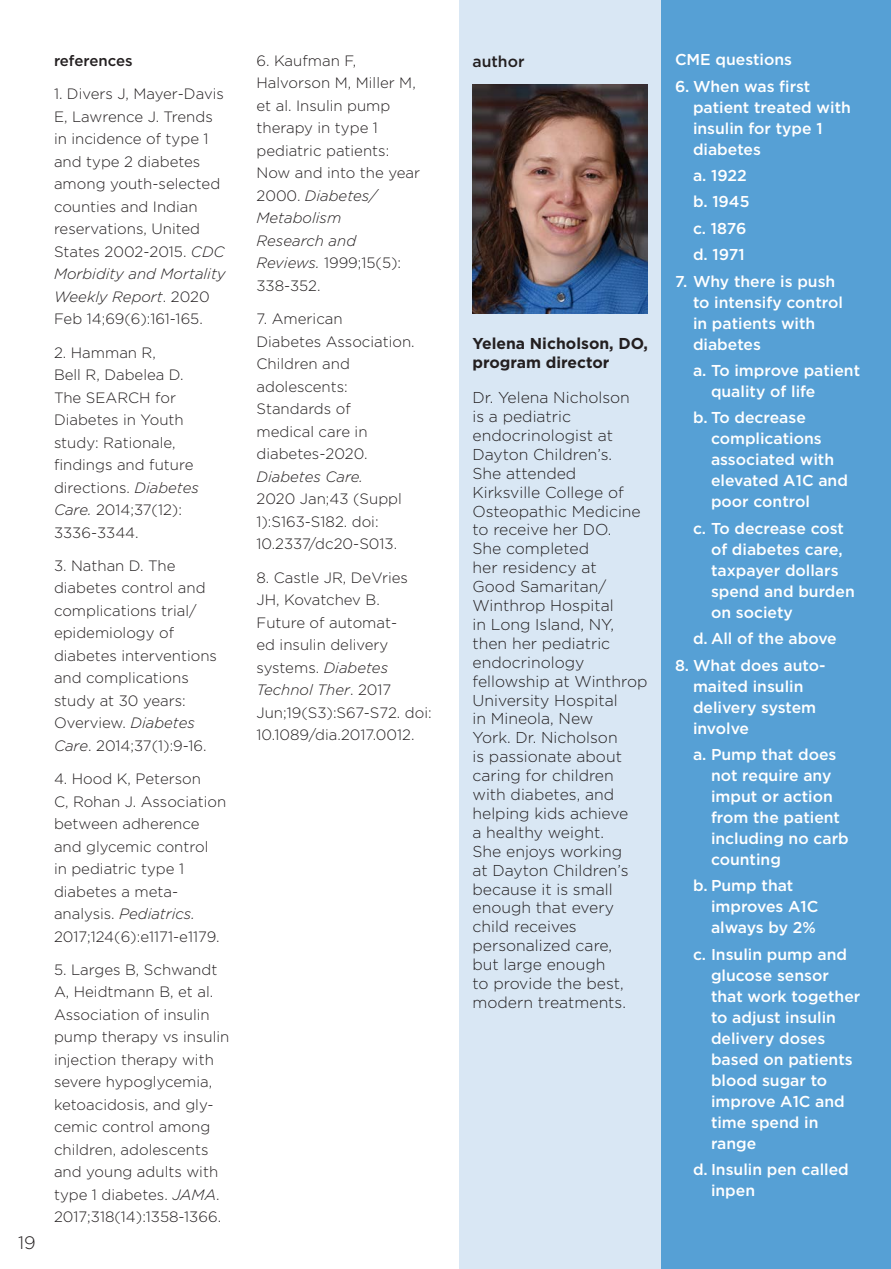
<style>
.page{position:relative;width:891px;height:1269px;background:#fff}
.page>*{position:absolute;margin:0;border:0;box-sizing:border-box;transform-origin:0 0}
.t1{font:300 18px "Gotham";color:#231f20}
.Body_Copy{font:500 15.75px/21px "Gotham";color:#fff}
.t2{font:300 15.75px/18.9px "Gotham";color:#231f20}
.t3{font:700 15.75px/18.9px "Gotham";color:#231f20}
.t4{font:500 15.75px "Gotham";color:#231f20}
.Body_Copy-2{font:300 15px/22.5px "Gotham";color:#231f20}
.Paragraph_Head{font:500 15px "Gotham";color:#231f20}
.s1{font-style:italic}
</style>
<div class="page">
<div style="left:459px;top:0;width:216px;height:1269px;background:#d9e7f4"></div>
<div style="left:662px;top:0;width:229px;height:1269px;background:#56a0d5"></div>
<img style="left:472px;top:85px;width:176px;height:228px">
<p class="t1" style="left:18px;top:1231px;width:19px">19</p>
<p class="Paragraph_Head" style="left:54px;top:51px;width:80px">references</p>
<p class="Body_Copy-2" style="left:54px;top:82px;width:173px">1. Divers J, Mayer-Davis<br>E, Lawrence J. Trends in incidence of type 1 and type 2 diabetes among youth-selected counties and Indian reservations, United<br>States 2002-2015. <span class="s1">CDC<br>Morbidity and Mortality<br>Weekly Report</span>. 2020<br>Feb 14;69(6):161-165.</p>
<p class="Body_Copy-2" style="left:54px;top:341px;width:146px">2. Hamman R,<br>Bell R, Dabelea D.<br>The SEARCH for<br>Diabetes in Youth study: Rationale, findings and future directions. <span class="s1">Diabetes<br>Care.</span> 2014;37(12):<br>3336-3344.</p>
<p class="Body_Copy-2" style="left:54px;top:554px;width:165px">3. Nathan D. The diabetes control and complications trial/ epidemiology of diabetes interventions and complications study at 30 years:<br>Overview. <span class="s1">Diabetes<br>Care</span>. 2014;37(1):9-16.</p>
<p class="Body_Copy-2" style="left:54px;top:767px;width:174px">4. Hood K, Peterson<br>C, Rohan J. Association between adherence and glycemic control<br>in pediatric type 1 diabetes a meta&shy;analysis. <span class="s1">Pediatrics.<br></span>2017;124(6):e1171-e1179.</p>
<p class="Body_Copy-2" style="left:54px;top:958px;width:177px">5. Larges B, Schwandt<br>A, Heidtmann B, et al.<br>Association of insulin pump therapy vs insulin injection therapy with severe hypoglycemia, ketoacidosis, and gly&shy;cemic control among children, adolescents and young adults with type 1 diabetes. <span class="s1">JAMA</span>.<br>2017;318(14):1358-1366.</p>
<p class="Body_Copy-2" style="left:256px;top:49px;width:165px">6. Kaufman F,<br>Halvorson M, Miller M, et al. Insulin pump therapy in type 1 pediatric patients:<br>Now and into the year<br>2000. <span class="s1">Diabetes/<br>Metabolism<br>Research and<br>Reviews.</span> 1999;15(5):<br>338-352.</p>
<p class="Body_Copy-2" style="left:256px;top:307px;width:160px">7. American<br>Diabetes Association.<br>Children and adolescents:<br>Standards of<br>medical care in diabetes-2020.<br><span class="s1">Diabetes Care.<br></span>2020 Jan;43 (Suppl<br>1):S163-S182. doi:<br>10.2337/dc20-S013.</p>
<p class="Body_Copy-2" style="left:256px;top:566px;width:177px">8. Castle JR, DeVries<br>JH, Kovatchev B.<br>Future of automat-<br>ed insulin delivery systems. <span class="s1">Diabetes<br>Technol Ther</span>. 2017<br>Jun;19(S3):S67-S72. doi:<br>10.1089/dia.2017.0012.</p>
<p class="t4" style="left:472px;top:51px;width:54px">author</p>
<p class="t3" style="left:472px;top:334px;width:177px">Yelena Nicholson, DO, program director</p>
<p class="t2" style="left:472px;top:388px;width:177px">Dr. Yelena Nicholson<br>is a pediatric endocrinologist at<br>Dayton Children’s.<br>She attended<br>Kirksville College of<br>Osteopathic Medicine to receive her DO.<br>She completed<br>her residency at<br>Good Samaritan/<br>Winthrop Hospital<br>in Long Island, NY, then her pediatric endocrinology fellowship at Winthrop<br>University Hospital<br>in Mineola, New<br>York. Dr. Nicholson<br>is passionate about caring for children with diabetes, and helping kids achieve<br>a healthy weight.<br>She enjoys working<br>at Dayton Children’s because it is small enough that every child receives personalized care,<br>but large enough<br>to provide the best, modern treatments.</p>
<p class="Body_Copy" style="left:675px;top:49px;width:119px">CME questions</p>
<p class="Body_Copy" style="left:693px;top:75px;width:159px;text-indent:-18px">6. When was first patient treated with insulin for type 1 diabetes</p>
<p class="Body_Copy" style="left:693px;top:165px;width:55px">a. 1922</p>
<p class="Body_Copy" style="left:693px;top:191px;width:58px">b. 1945</p>
<p class="Body_Copy" style="left:693px;top:218px;width:55px">c. 1876</p>
<p class="Body_Copy" style="left:693px;top:244px;width:53px">d. 1971</p>
<p class="Body_Copy" style="left:693px;top:270px;width:151px;text-indent:-18px">7. Why there is push to intensify control in patients with diabetes</p>
<p class="Body_Copy" style="left:711px;top:360px;width:151px;text-indent:-18px">a. To improve patient quality of life</p>
<p class="Body_Copy" style="left:711px;top:407px;width:138px;text-indent:-18px">b. To decrease complications associated with elevated A1C and poor control</p>
<p class="Body_Copy" style="left:711px;top:518px;width:145px;text-indent:-18px">c. To decrease cost of diabetes care, taxpayer dollars spend and burden on society</p>
<p class="Body_Copy" style="left:693px;top:628px;width:145px">d. All of the above</p>
<p class="Body_Copy" style="left:693px;top:654px;width:134px;text-indent:-18px">8. What does auto&shy;maited insulin delivery system involve</p>
<p class="Body_Copy" style="left:711px;top:744px;width:139px;text-indent:-18px">a. Pump that does not require any imput or action from the patient including no carb counting</p>
<p class="Body_Copy" style="left:711px;top:875px;width:109px;text-indent:-18px">b. Pump that improves A1C always by 2%</p>
<p class="Body_Copy" style="left:711px;top:944px;width:151px;text-indent:-18px">c. Insulin pump and glucose sensor that work together to adjust insulin delivery doses based on patients blood sugar to improve A1C and time spend in range</p>
<p class="Body_Copy" style="left:711px;top:1159px;width:139px;text-indent:-18px">d. Insulin pen called inpen</p>
</div>
